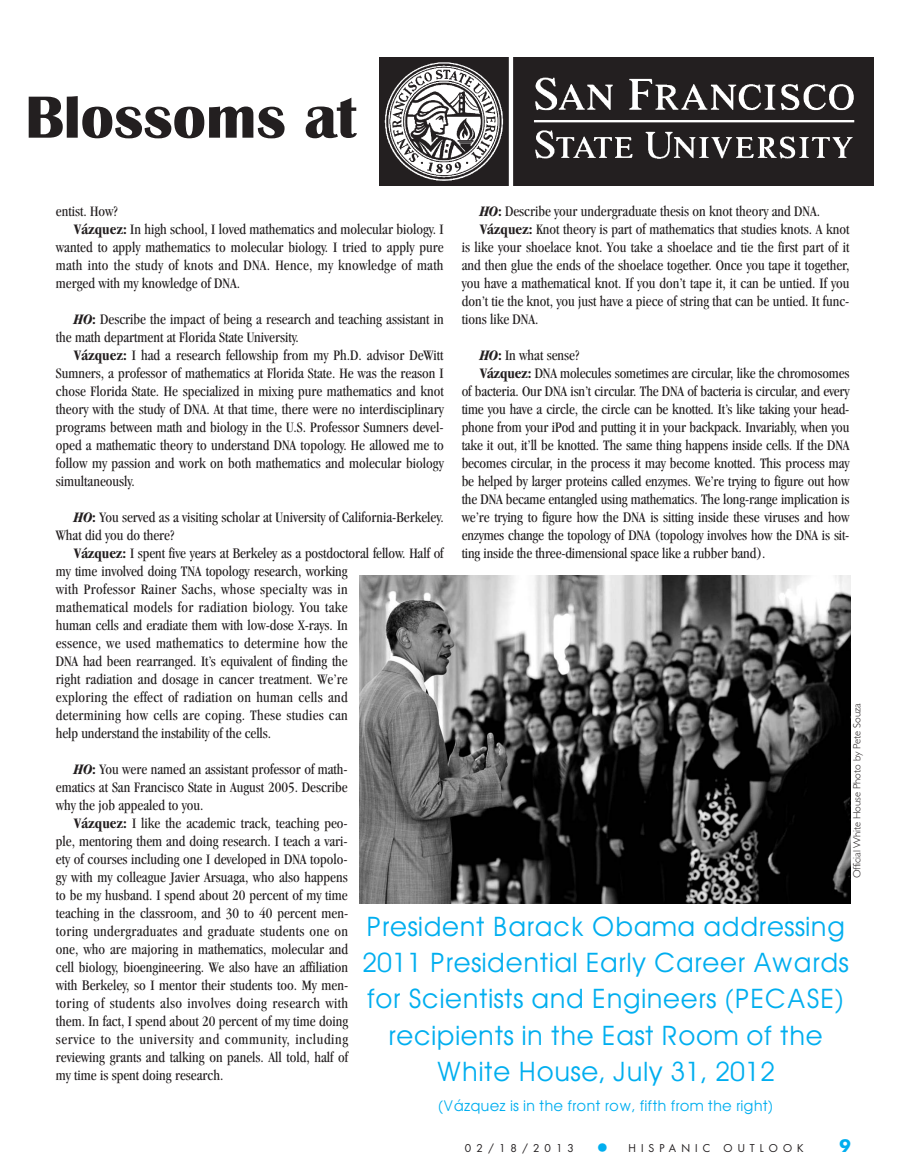
<style>
.page{position:relative;width:905px;height:1175px;background:#fff}
.page>*{position:absolute;margin:0;border:0;box-sizing:border-box;transform-origin:0 0}
.t1{font:700 61.5px "Britannic";color:#231f20}
.t2{font:27px/36px "Avant Garde";color:#00aeef;text-align:center}
.t3{font:700 16.5px "Futura";color:#00aeef}
.t4{font:condensed 15px/18px "Garamond";color:#231f20}
.t5{font:15px "Avant Garde";color:#00aeef}
.t6{font:300 10.5px "Gill Sans";color:#231f20}
.t7{font:10.5px "Futura";letter-spacing:.48em;color:#231f20}
.s1{font-weight:700;font-style:italic}
.s2{font-weight:700}
.s3{font-size:22.5px;color:#00aeef}
</style>
<div class="page">
<img style="left:379px;top:58px;width:494px;height:128px">
<img style="left:360px;top:576px;width:490px;height:327px">
<h1 class="t1" style="left:25px;top:80px;width:333px">Blossoms at</h1>
<p class="t4" style="left:479px;top:203px;width:342px"><span class="s1">HO</span><span class="s2">:</span> Describe your undergraduate thesis on knot theory and DNA.</p>
<p class="t4" style="left:479px;top:221px;width:371px"><span class="s2">Vázquez:</span> Knot theory is part of mathematics that studies knots. A knot</p>
<p class="t4" style="left:461px;top:239px;width:389px">is like your shoelace knot. You take a shoelace and tie the first part of it</p>
<p class="t4" style="left:461px;top:257px;width:389px">and then glue the ends of the shoelace together. Once you tape it together,</p>
<p class="t4" style="left:461px;top:275px;width:389px">you have a mathematical knot. If you don’t tape it, it can be untied. If you</p>
<p class="t4" style="left:461px;top:293px;width:389px">don’t tie the knot, you just have a piece of string that can be untied. It func-</p>
<p class="t4" style="left:461px;top:311px;width:78px">tions like DNA.</p>
<p class="t4" style="left:479px;top:347px;width:101px"><span class="s1">HO</span><span class="s2">:</span> In what sense?</p>
<p class="t4" style="left:479px;top:365px;width:371px"><span class="s2">Vázquez:</span> DNA molecules sometimes are circular, like the chromosomes</p>
<p class="t4" style="left:461px;top:383px;width:389px">of bacteria. Our DNA isn’t circular. The DNA of bacteria is circular, and every</p>
<p class="t4" style="left:461px;top:401px;width:389px">time you have a circle, the circle can be knotted. It’s like taking your head-</p>
<p class="t4" style="left:461px;top:419px;width:389px">phone from your iPod and putting it in your backpack. Invariably, when you</p>
<p class="t4" style="left:461px;top:437px;width:389px">take it out, it’ll be knotted. The same thing happens inside cells. If the DNA</p>
<p class="t4" style="left:461px;top:455px;width:389px">becomes circular, in the process it may become knotted. This process may</p>
<p class="t4" style="left:461px;top:473px;width:389px">be helped by larger proteins called enzymes. We’re trying to figure out how</p>
<p class="t4" style="left:461px;top:491px;width:389px">the DNA became entangled using mathematics. The long-range implication is</p>
<p class="t4" style="left:461px;top:509px;width:389px">we’re trying to figure how the DNA is sitting inside these viruses and how</p>
<p class="t4" style="left:461px;top:527px;width:389px">enzymes change the topology of DNA (topology involves how the DNA is sit-</p>
<p class="t4" style="left:461px;top:545px;width:305px">ting inside the three-dimensional space like a rubber band).</p>
<p class="t4" style="left:56px;top:203px;width:63px">entist. How?</p>
<p class="t4" style="left:74px;top:221px;width:371px"><span class="s2">Vázquez:</span> In high school, I loved mathematics and molecular biology. I</p>
<p class="t4" style="left:56px;top:239px;width:389px">wanted to apply mathematics to molecular biology. I tried to apply pure</p>
<p class="t4" style="left:56px;top:257px;width:389px">math into the study of knots and DNA. Hence, my knowledge of math</p>
<p class="t4" style="left:56px;top:275px;width:186px">merged with my knowledge of DNA.</p>
<p class="t4" style="left:56px;top:311px;width:389px;text-indent:18px"><span class="s1">HO</span><span class="s2">:</span> Describe the impact of being a research and teaching assistant in the math department at Florida State University.</p>
<p class="t4" style="left:56px;top:347px;width:389px;text-align:justify;text-indent:18px"><span class="s2">Vázquez:</span> I had a research fellowship from my Ph.D. advisor DeWitt Sumners, a professor of mathematics at Florida State. He was the reason I chose Florida State. He specialized in mixing pure mathematics and knot theory with the study of DNA. At that time, there were no interdisciplinary programs between math and biology in the U.S. Professor Sumners devel&shy;oped a mathematic theory to understand DNA topology. He allowed me to follow my passion and work on both mathematics and molecular biology simultaneously.</p>
<p class="t4" style="left:56px;top:509px;width:389px;text-indent:18px"><span class="s1">HO</span><span class="s2">:</span> You served as a visiting scholar at University of California-Berkeley.<br>What did you do there?</p>
<p class="t4" style="left:56px;top:545px;width:389px;text-indent:18px"><span class="s2">Vázquez:</span> I spent five years at Berkeley as a postdoctoral fellow. Half of my time involved doing TNA topology research, working<br>with Professor Rainer Sachs, whose specialty was in<br>mathematical models for radiation biology. You take<br>human cells and eradiate them with low-dose X-rays. In<br>essence, we used mathematics to determine how the<br>DNA had been rearranged. It’s equivalent of finding the<br>right radiation and dosage in cancer treatment. We’re<br>exploring the effect of radiation on human cells and<br>determining how cells are coping. These studies can<br>help understand the instability of the cells.</p>
<p class="t4" style="left:56px;top:761px;width:293px;text-align:justify;text-indent:18px"><span class="s1">HO</span><span class="s2">:</span> You were named an assistant professor of math&shy;ematics at San Francisco State in August 2005. Describe why the job appealed to you.</p>
<p class="t4" style="left:56px;top:815px;width:294px;text-align:justify;text-indent:18px"><span class="s2">Vázquez:</span> I like the academic track, teaching peo&shy;ple, mentoring them and doing research. I teach a vari&shy;ety of courses including one I developed in DNA topolo&shy;gy with my colleague Javier Arsuaga, who also happens to be my husband. I spend about 20 percent of my time teaching in the classroom, and 30 to 40 percent men&shy;toring undergraduates and graduate students one on one, who are majoring in mathematics, molecular and cell biology, bioengineering. We also have an affiliation with Berkeley, so I mentor their students too. My men&shy;toring of students also involves doing research with them. In fact, I spend about 20 percent of my time doing service to the university and community, including reviewing grants and talking on panels. All told, half of my time is spent doing research.</p>
<p class="t6" style="left:853px;top:878px;width:177px;rotate:-90deg">Official White House Photo by Pete Souza</p>
<h2 class="t2" style="left:362px;top:909px;width:488px">President Barack Obama addressing 2011 Presidential Early Career Awards for Scientists and Engineers (PECASE) recipients in the East Room of the White House, July 31, 2012</h2>
<p class="t5" style="left:437px;top:1096px;width:337px">(Vázquez is in the front row, fifth from the right)</p>
<p class="t7" style="left:465px;top:1143px;width:247px">02/18/2013 <span class="s3">•</span> HISPANIC</p>
<p class="t7" style="left:723px;top:1143px;width:81px">OUTLOOK</p>
<p class="t3" style="left:839px;top:1138px;width:13px">9</p>
</div>
